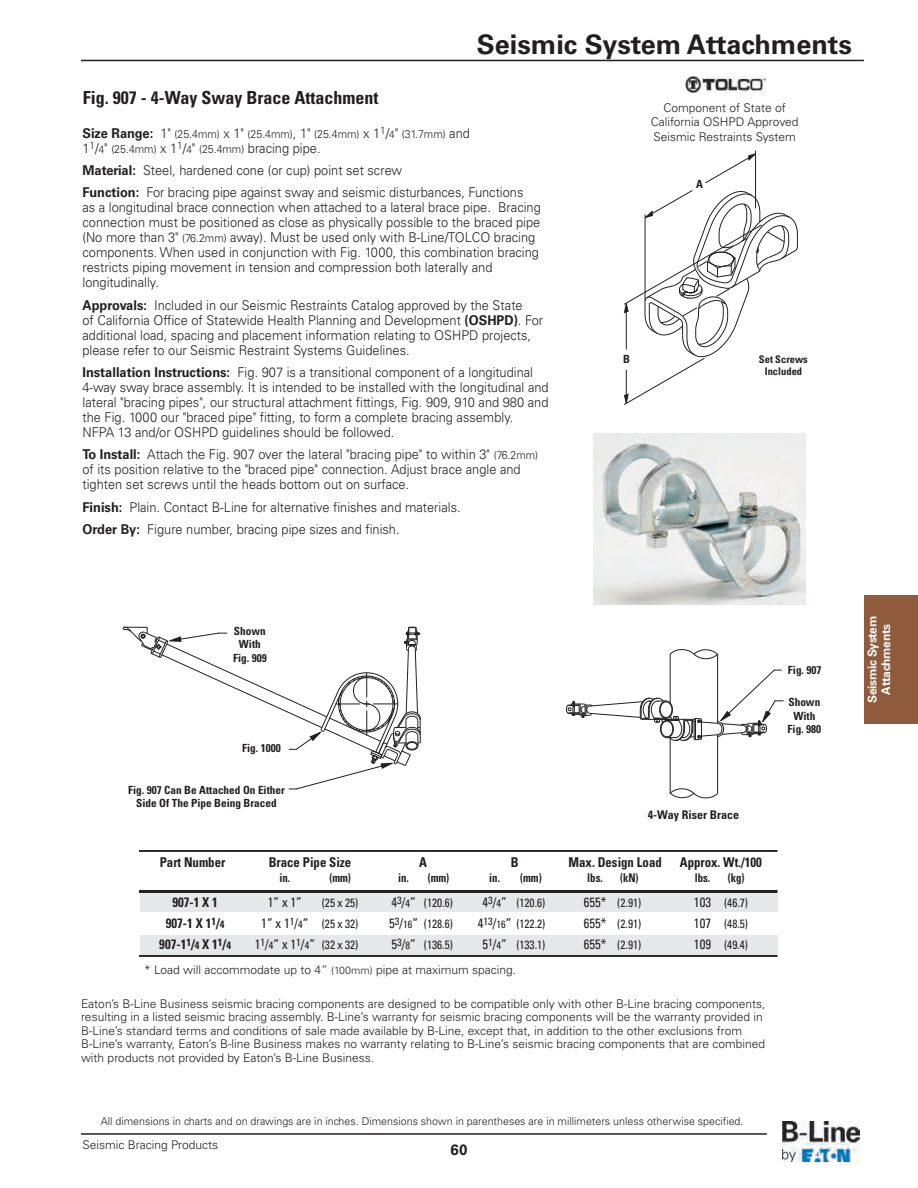
<style>
.page{position:relative;width:918px;height:1188px;background:#fff}
.page>*{position:absolute;margin:0;border:0;box-sizing:border-box;transform-origin:0 0}
.t1{font:700 27px "Univers LT Std";color:#231f20}
.t2{font:700 condensed 18px "Univers LT Std";color:#231f20}
.t3{font:700 15px "Univers LT Std";color:#231f20}
.t4{font:300 13.5px/15px "Univers LT Std";color:#231f20;scale:.95 1}
.t5{font:700 condensed 13.5px "Univers LT Std";color:#231f20;scale:.95 1}
.t6{font:condensed 13.5px "Univers LT Std";color:#231f20;scale:.95 1}
.t7{font:300 12px/13.5px "Univers LT Std";color:#231f20}
.t8{font:condensed 12px "Univers LT Std";color:#231f20;scale:.95 1}
.t9{font:700 condensed 12px "Univers LT Std";color:#231f20;scale:.9 1}
.t10{font:700 12px/13.5px "Univers LT Std";letter-spacing:-.025em;color:#fff;text-align:center}
.t11{font:700 condensed 12px "Univers LT Std";color:#231f20}
.t12{font:700 condensed 11.25px/13.5px "Univers LT Std";color:#231f20;text-align:center}
.t13{font:300 11.25px "Univers LT Std";color:#231f20;scale:.94 1}
.t14{font:300 10.8px "Univers LT Std";color:#231f20}
.t15{font:700 condensed 10.5px/12.6px "Univers LT Std";color:#231f20;text-align:center}
.s1{font-weight:700;font-size:13.5px}
.s2{font-size:13.5px}
.s3{font-size:10.5px}
.s4{font-size:11.25px}
.s5{font-weight:700}
.s6{font-size:12px}
</style>
<div class="page">
<div style="left:864px;top:595px;width:54px;height:129px;background:#905a3c"></div>
<hr style="left:81px;top:1133px;width:686px;height:2px;background:#231f20">
<img style="left:782px;top:1121px;width:78px;height:41px">
<hr style="left:81px;top:60px;width:783px;height:1px;background:#231f20">
<div style="left:140px;top:894px;width:637px;height:18px;background:#e6e7e9"></div>
<div style="left:140px;top:935px;width:637px;height:20px;background:#e6e7e9"></div>
<hr style="left:755px;top:151px;width:1px;height:57px;background:#231f20">
<svg style="left:705px;top:153px;width:52px;height:30px"></svg>
<svg style="left:624px;top:190px;width:174px;height:215px"></svg>
<img style="left:594px;top:434px;width:212px;height:170px">
<hr style="left:670px;top:738px;width:1px;height:55px;background:#231f20">
<hr style="left:717px;top:735px;width:1px;height:59px;background:#231f20">
<svg style="left:670px;top:788px;width:48px;height:10px"></svg>
<hr style="left:670px;top:654px;width:1px;height:49px;background:#231f20">
<hr style="left:717px;top:654px;width:1px;height:69px;background:#231f20">
<svg style="left:670px;top:649px;width:48px;height:10px"></svg>
<svg style="left:566px;top:670px;width:217px;height:71px"></svg>
<svg style="left:123px;top:627px;width:298px;height:163px"></svg>
<hr style="left:139px;top:890px;width:639px;height:3px;background:#231f20">
<hr style="left:139px;top:850px;width:639px;height:2px;background:#231f20">
<hr style="left:139px;top:955px;width:639px;height:2px;background:#231f20">
<div style="left:612px;top:353px;width:30px;height:16px;background:#fff"></div>
<img style="left:684px;top:77px;width:81px;height:16px">
<h1 class="t1" style="left:477px;top:34px;width:377px">Seismic System Attachments</h1>
<h2 class="t2" style="left:83px;top:91px;width:297px">Fig. 907 - 4-Way Sway Brace Attachment</h2>
<p class="t13" style="left:83px;top:130px;width:414px"><span class="s1">Size Range:</span> <span class="s2">1"</span> (25.4mm) <span class="s2">x 1"</span> (25.4mm)<span class="s2">, 1"</span> (25.4mm) <span class="s2">x 1</span><sup>1</sup><span class="s2">/</span><span class="s3">4</span><span class="s2">"</span> (31.7mm) <span class="s2">and</span></p>
<p class="t4" style="left:83px;top:138px;width:466px;line-height:22.4px">1<sup>1</sup>/<span class="s3">4</span>" <span class="s4">(25.4mm)</span> x 1<sup>1</sup>/<span class="s3">4</span>" <span class="s4">(25.4mm)</span> bracing pipe.<br><span class="s5">Material:</span> Steel, hardened cone (or cup) point set screw<br><span class="s5">Function:</span> For bracing pipe against sway and seismic disturbances, Functions</p>
<p class="t4" style="left:83px;top:201px;width:484px">as a longitudinal brace connection when attached to a lateral brace pipe. Bracing connection must be positioned as close as physically possible to the braced pipe (No more than 3" <span class="s4">(76.2mm)</span> away). Must be used only with B-Line/TOLCO bracing components. When used in conjunction with Fig. 1000, this combination bracing restricts piping movement in tension and compression both laterally and longitudinally.</p>
<p class="t4" style="left:83px;top:299px;width:486px"><span class="s5">Approvals:</span> Included in our Seismic Restraints Catalog approved by the State<br>of California Office of Statewide Health Planning and Development <span class="s5">(OSHPD)</span>. For additional load, spacing and placement information relating to OSHPD projects, please refer to our Seismic Restraint Systems Guidelines.</p>
<p class="t4" style="left:83px;top:366px;width:492px"><span class="s5">Installation Instructions:</span> Fig. 907 is a transitional component of a longitudinal 4-way sway brace assembly. It is intended to be installed with the longitudinal and lateral "bracing pipes", our structural attachment fittings, Fig. 909, 910 and 980 and the Fig. 1000 our "braced pipe" fitting, to form a complete bracing assembly.<br>NFPA 13 and/or OSHPD guidelines should be followed.</p>
<p class="t4" style="left:83px;top:448px;width:481px"><span class="s5">To Install:</span> Attach the Fig. 907 over the lateral "bracing pipe" to within 3" <span class="s4">(76.2mm) </span>of its position relative to the "braced pipe" connection. Adjust brace angle and tighten set screws until the heads bottom out on surface.</p>
<p class="t4" style="left:83px;top:497px;width:400px;line-height:22.4px"><span class="s5">Finish:</span> Plain. Contact B-Line for alternative finishes and materials.<br><span class="s5">Order By:</span> Figure number, bracing pipe sizes and finish.</p>
<p class="t7" style="left:651px;top:101px;width:149px;line-height:14.4px;text-align:center">Component of State of<br>California OSHPD Approved<br>Seismic Restraints System</p>
<p class="t12" style="left:696px;top:179px;width:8px">A</p>
<p class="t12" style="left:623px;top:353px;width:8px">B</p>
<p class="t15" style="left:759px;top:354px;width:51px">Set Screws<br>Included</p>
<p class="t12" style="left:233px;top:625px;width:35px">Shown<br>With<br>Fig. 909</p>
<p class="t12" style="left:242px;top:743px;width:40px">Fig. 1000</p>
<p class="t12" style="left:128px;top:784px;width:158px">Fig. 907 Can Be Attached On Either<br>Side Of The Pipe Being Braced</p>
<p class="t11" style="left:648px;top:810px;width:93px">4-Way Riser Brace</p>
<p class="t5" style="left:160px;top:857px;width:70px">Part Number</p>
<p class="t5" style="left:269px;top:857px;width:89px">Brace Pipe Size</p>
<p class="t5" style="left:419px;top:857px;width:10px">A</p>
<p class="t5" style="left:511px;top:857px;width:10px">B</p>
<p class="t5" style="left:569px;top:857px;width:100px">Max. Design Load</p>
<p class="t5" style="left:680px;top:857px;width:88px">Approx. Wt./100</p>
<p class="t9" style="left:280px;top:873px;width:13px">in.</p>
<p class="t9" style="left:329px;top:873px;width:26px">(mm)</p>
<p class="t9" style="left:398px;top:873px;width:58px">in. (mm)</p>
<p class="t9" style="left:489px;top:873px;width:60px">in. (mm)</p>
<p class="t9" style="left:587px;top:873px;width:19px">lbs.</p>
<p class="t9" style="left:620px;top:873px;width:22px">(kN)</p>
<p class="t9" style="left:695px;top:873px;width:19px">lbs.</p>
<p class="t9" style="left:728px;top:873px;width:20px">(kg)</p>
<p class="t5" style="left:172px;top:898px;width:49px">907-1 X 1</p>
<p class="t6" style="left:268px;top:898px;width:37px">1” x 1”</p>
<p class="t8" style="left:322px;top:899px;width:40px">(25 x 25)</p>
<p class="t8" style="left:391px;top:899px;width:66px"><span class="s2">4</span><sup>3</sup><span class="s2">/</span><span class="s3">4</span><span class="s2">”</span> (120.6)</p>
<p class="t8" style="left:482px;top:899px;width:68px"><span class="s2">4</span><sup>3</sup><span class="s2">/</span><span class="s3">4</span><span class="s2">”</span> (120.6)</p>
<p class="t8" style="left:584px;top:899px;width:62px"><span class="s2">655*</span> (2.91)</p>
<p class="t8" style="left:694px;top:899px;width:59px"><span class="s2">103</span> (46.7)</p>
<p class="t5" style="left:166px;top:919px;width:63px">907-1 X 1<sup>1</sup>/<span class="s3">4</span></p>
<p class="t8" style="left:261px;top:920px;width:104px"><span class="s2">1” x 1</span><sup>1</sup><span class="s2">/</span><span class="s3">4</span><span class="s2">”</span> (25 x 32)</p>
<p class="t8" style="left:389px;top:920px;width:69px"><span class="s2">5</span><sup>3</sup><span class="s2">/</span><span class="s3">16</span><span class="s2">”</span> (128.6)</p>
<p class="t8" style="left:478px;top:920px;width:73px"><span class="s2">4</span><sup>13</sup><span class="s2">/</span><span class="s3">16</span><span class="s2">”</span> (122.2)</p>
<p class="t8" style="left:584px;top:920px;width:62px"><span class="s2">655*</span> (2.91)</p>
<p class="t8" style="left:694px;top:920px;width:59px"><span class="s2">107</span> (48.5)</p>
<p class="t5" style="left:159px;top:940px;width:77px">907-1<sup>1</sup>/<span class="s3">4</span> X 1<sup>1</sup>/<span class="s3">4</span></p>
<p class="t6" style="left:255px;top:940px;width:111px">1<sup>1</sup>/<span class="s3">4</span>” x 1<sup>1</sup>/<span class="s3">4</span>” <span class="s6">(32 x 32)</span></p>
<p class="t8" style="left:391px;top:941px;width:66px"><span class="s2">5</span><sup>3</sup><span class="s2">/</span><span class="s3">8</span><span class="s2">”</span> (136.5)</p>
<p class="t8" style="left:482px;top:941px;width:68px"><span class="s2">5</span><sup>1</sup><span class="s2">/</span><span class="s3">4</span><span class="s2">”</span> (133.1)</p>
<p class="t8" style="left:584px;top:941px;width:62px"><span class="s2">655*</span> (2.91)</p>
<p class="t8" style="left:694px;top:941px;width:59px"><span class="s2">109</span> (49.4)</p>
<p class="t7" style="left:144px;top:965px;width:374px">* Load will accommodate up to 4” <span class="s3">(100mm)</span> pipe at maximum spacing.</p>
<p class="t7" style="left:81px;top:998px;width:686px">Eaton’s B-Line Business seismic bracing components are designed to be compatible only with other B-Line bracing components, resulting in a listed seismic bracing assembly. B-Line’s warranty for seismic bracing components will be the warranty provided in B-Line’s standard terms and conditions of sale made available by B-Line, except that, in addition to the other exclusions from B-Line’s warranty, Eaton’s B-line Business makes no warranty relating to B-Line’s seismic bracing components that are combined with products not provided by Eaton’s B-Line Business.</p>
<p class="t14" style="left:101px;top:1117px;width:644px">All dimensions in charts and on drawings are in inches. Dimensions shown in parentheses are in millimeters unless otherwise specified.</p>
<p class="t7" style="left:82px;top:1140px;width:137px">Seismic Bracing Products</p>
<p class="t3" style="left:451px;top:1145px;width:18px">60</p>
<p class="t12" style="left:788px;top:664px;width:35px">Fig. 907</p>
<p class="t12" style="left:788px;top:696px;width:35px">Shown<br>With<br>Fig. 980</p>
<p class="t10" style="left:867px;top:703px;width:88px;rotate:-90deg">Seismic System<br>Attachments</p>
</div>
